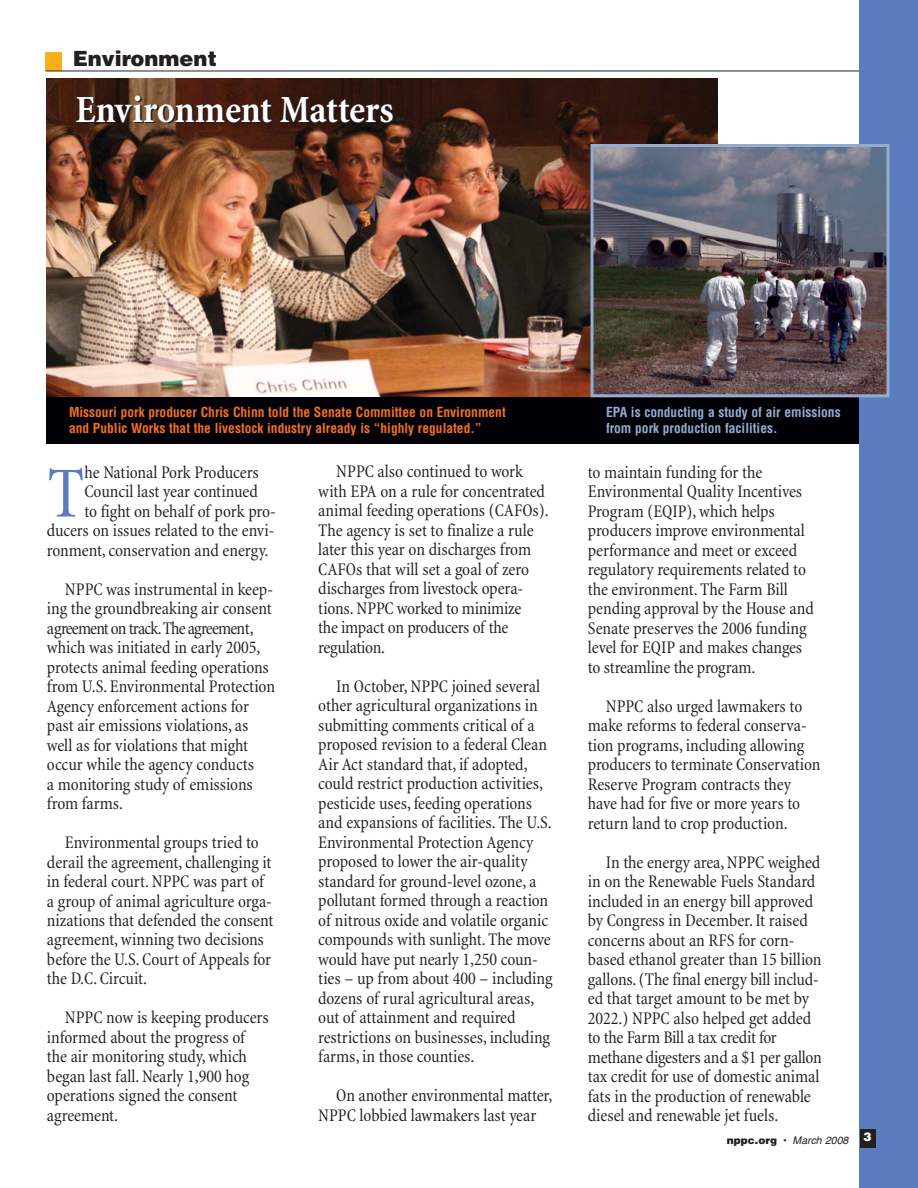
<style>
.page{position:relative;width:918px;height:1188px;background:#fff}
.page>*{position:absolute;margin:0;border:0;box-sizing:border-box;transform-origin:0 0}
.t1{font:condensed 72.9px "Minion";color:#597dbf}
.t2{font:700 condensed 39px "Minion";letter-spacing:-.01em;color:#fff}
.t3{font:900 21px "Helvetica";color:#231f20}
.t4{font:condensed 18px/19.5px "Minion";letter-spacing:-.005em;color:#231f20}
.t5{font:700 condensed 13.5px/16.2px "Helvetica";color:#f37122}
.t6{font:700 condensed 13.5px/16.2px "Helvetica";color:#94accf}
.t7{font:italic 10.5px "Helvetica";color:#231f20}
.s1{font-weight:900;font-style:normal}
.s2{font-style:normal}
</style>
<div class="page">
<img style="left:47px;top:79px;width:670px;height:319px">
<div style="left:46px;top:52px;width:16px;height:19px;background:#fcaf17"></div>
<hr style="left:46px;top:71px;width:853px;height:1px;background:#231f20">
<div style="left:46px;top:398px;width:824px;height:46px;background:#000006"></div>
<div style="left:860px;top:0;width:58px;height:1188px;background:#597dbf"></div>
<div style="left:860px;top:1129px;width:15px;height:19px;background:#231f20"></div>
<img style="left:595px;top:148px;width:291px;height:245px">
<div style="left:591px;top:144px;width:299px;height:253px;border:3px solid #94accf"></div>
<p class="t3" style="left:73px;top:51px;width:146px">Environment</p>
<h2 class="t2" style="left:75px;top:94px;width:320px">Environment Matters</h2>
<p class="t5" style="left:69px;top:405px;width:438px">Missouri pork producer Chris Chinn told the Senate Committee on Environment and Public Works that the livestock industry already is “highly regulated.”</p>
<h1 class="t1" style="left:47px;top:465px;width:39px">T</h1>
<p class="t4" style="left:84px;top:464px;width:176px">he National Pork Producers</p>
<p class="t4" style="left:84px;top:483px;width:175px">Council last year continued</p>
<p class="t4" style="left:84px;top:503px;width:193px">to fight on behalf of pork pro-</p>
<p class="t4" style="left:47px;top:522px;width:229px">ducers on issues related to the envi-</p>
<p class="t4" style="left:47px;top:542px;width:223px">ronment, conservation and energy.</p>
<p class="t4" style="left:47px;top:581px;width:230px;text-indent:18px">NPPC was instrumental in keep&shy;ing the groundbreaking air consent agreement on track.The agreement, which was initiated in early 2005, protects animal feeding operations from U.S. Environmental Protection<br>Agency enforcement actions for past air emissions violations, as well as for violations that might occur while the agency conducts<br>a monitoring study of emissions from farms.</p>
<p class="t4" style="left:47px;top:834px;width:228px;text-indent:18px">Environmental groups tried to derail the agreement, challenging it in federal court. NPPC was part of a group of animal agriculture orga&shy;nizations that defended the consent agreement, winning two decisions before the U.S. Court of Appeals for the D.C. Circuit.</p>
<p class="t4" style="left:47px;top:1010px;width:223px;text-indent:18px">NPPC now is keeping producers informed about the progress of the air monitoring study, which began last fall. Nearly 1,900 hog operations signed the consent agreement.</p>
<p class="t4" style="left:318px;top:464px;width:232px;text-indent:18px">NPPC also continued to work with EPA on a rule for concentrated animal feeding operations (CAFOs).<br>The agency is set to finalize a rule later this year on discharges from<br>CAFOs that will set a goal of zero discharges from livestock opera&shy;tions. NPPC worked to minimize<br>the impact on producers of the regulation.</p>
<p class="t4" style="left:318px;top:678px;width:236px;text-indent:18px">In October, NPPC joined several other agricultural organizations in submitting comments critical of a proposed revision to a federal Clean Air Act standard that, if adopted, could restrict production activities, pesticide uses, feeding operations and expansions of facilities. The U.S.<br>Environmental Protection Agency proposed to lower the air-quality standard for ground-level ozone, a pollutant formed through a reaction of nitrous oxide and volatile organic compounds with sunlight. The move would have put nearly 1,250 coun&shy;ties – up from about 400 – including dozens of rural agricultural areas, out of attainment and required restrictions on businesses, including farms, in those counties.</p>
<p class="t4" style="left:318px;top:1088px;width:235px;text-indent:18px">On another environmental matter,<br>NPPC lobbied lawmakers last year</p>
<p class="t6" style="left:606px;top:405px;width:236px">EPA is conducting a study of air emissions from pork production facilities.</p>
<p class="t4" style="left:588px;top:464px;width:228px">to maintain funding for the<br>Environmental Quality Incentives<br>Program (EQIP), which helps producers improve environmental performance and meet or exceed regulatory requirements related to the environment. The Farm Bill pending approval by the House and<br>Senate preserves the 2006 funding level for EQIP and makes changes to streamline the program.</p>
<p class="t4" style="left:588px;top:698px;width:234px;text-indent:18px">NPPC also urged lawmakers to make reforms to federal conserva&shy;tion programs, including allowing producers to terminate Conservation Reserve Program contracts they have had for five or more years to return land to crop production.</p>
<p class="t4" style="left:588px;top:854px;width:235px;text-indent:18px">In the energy area, NPPC weighed in on the Renewable Fuels Standard included in an energy bill approved by Congress in December. It raised concerns about an RFS for corn&shy;based ethanol greater than 15 billion gallons. (The final energy bill includ&shy;ed that target amount to be met by 2022.) NPPC also helped get added to the Farm Bill a tax credit for methane digesters and a $1 per gallon tax credit for use of domestic animal fats in the production of renewable diesel and renewable jet fuels.</p>
<p class="t7" style="left:727px;top:1136px;width:146px"><span class="s1">nppc.org</span> <span class="s2">•</span> March 2008 <sup>3</sup></p>
</div>
